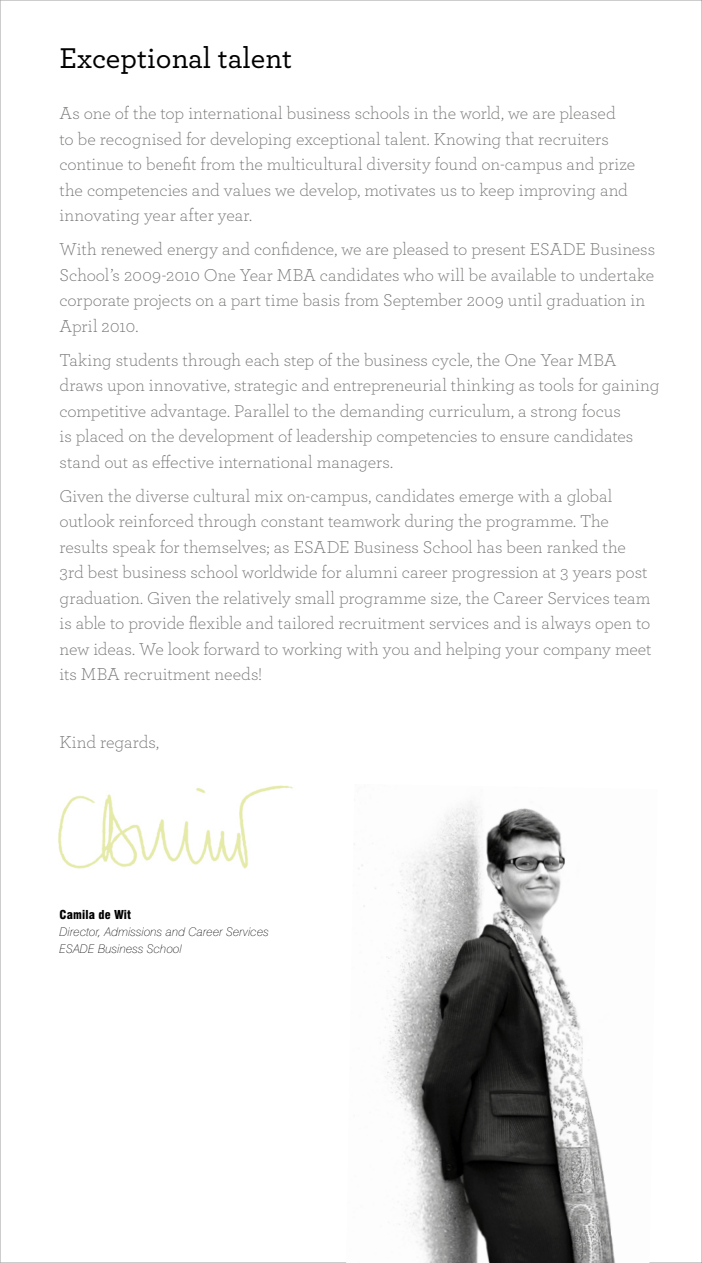
<style>
.page{position:relative;width:702px;height:1263px;background:#fff}
.page>*{position:absolute;margin:0;border:0;box-sizing:border-box;transform-origin:0 0}
.t1{font:500 30px "Archer";color:#000}
.t2{font:300 18px/25.5px "Archer";letter-spacing:-.005em;color:#70706f}
.t3{font:italic 100 12px/17px "Swiss 721 BT";letter-spacing:.01em;color:#000}
.t4{font:900 condensed 12px "Swiss 721 BT";letter-spacing:.01em;color:#000}
</style>
<div class="page">
<hr style="left:0;top:0;width:1px;height:1263px;background:#9d9c9c">
<img style="left:354px;top:801px;width:303px;height:462px">
<img style="left:58px;top:785px;width:235px;height:84px">
<h1 class="t1" style="left:60px;top:36px;width:234px">Exceptional talent</h1>
<p class="t2" style="left:60px;top:100px;width:577px">As one of the top international business schools in the world, we are pleased<br>to be recognised for developing exceptional talent. Knowing that recruiters continue to benefit from the multicultural diversity found on-campus and prize the competencies and values we develop, motivates us to keep improving and innovating year after year.</p>
<p class="t2" style="left:60px;top:236px;width:597px">With renewed energy and confidence, we are pleased to present ESADE Business School’s 2009-2010 One Year MBA candidates who will be available to undertake corporate projects on a part time basis from September 2009 until graduation in April 2010.</p>
<p class="t2" style="left:60px;top:346px;width:601px">Taking students through each step of the business cycle, the One Year MBA draws upon innovative, strategic and entrepreneurial thinking as tools for gaining competitive advantage. Parallel to the demanding curriculum, a strong focus<br>is placed on the development of leadership competencies to ensure candidates stand out as effective international managers.</p>
<p class="t2" style="left:60px;top:482px;width:593px">Given the diverse cultural mix on-campus, candidates emerge with a global outlook reinforced through constant teamwork during the programme. The results speak for themselves; as ESADE Business School has been ranked the 3rd best business school worldwide for alumni career progression at 3 years post graduation. Given the relatively small programme size, the Career Services team is able to provide flexible and tailored recruitment services and is always open to new ideas. We look forward to working with you and helping your company meet its MBA recruitment needs!</p>
<p class="t2" style="left:60px;top:729px;width:101px">Kind regards,</p>
<p class="t4" style="left:60px;top:907px;width:73px">Camila de Wit</p>
<p class="t3" style="left:60px;top:923px;width:211px">Director, Admissions and Career Services<br>ESADE Business School</p>
</div>
